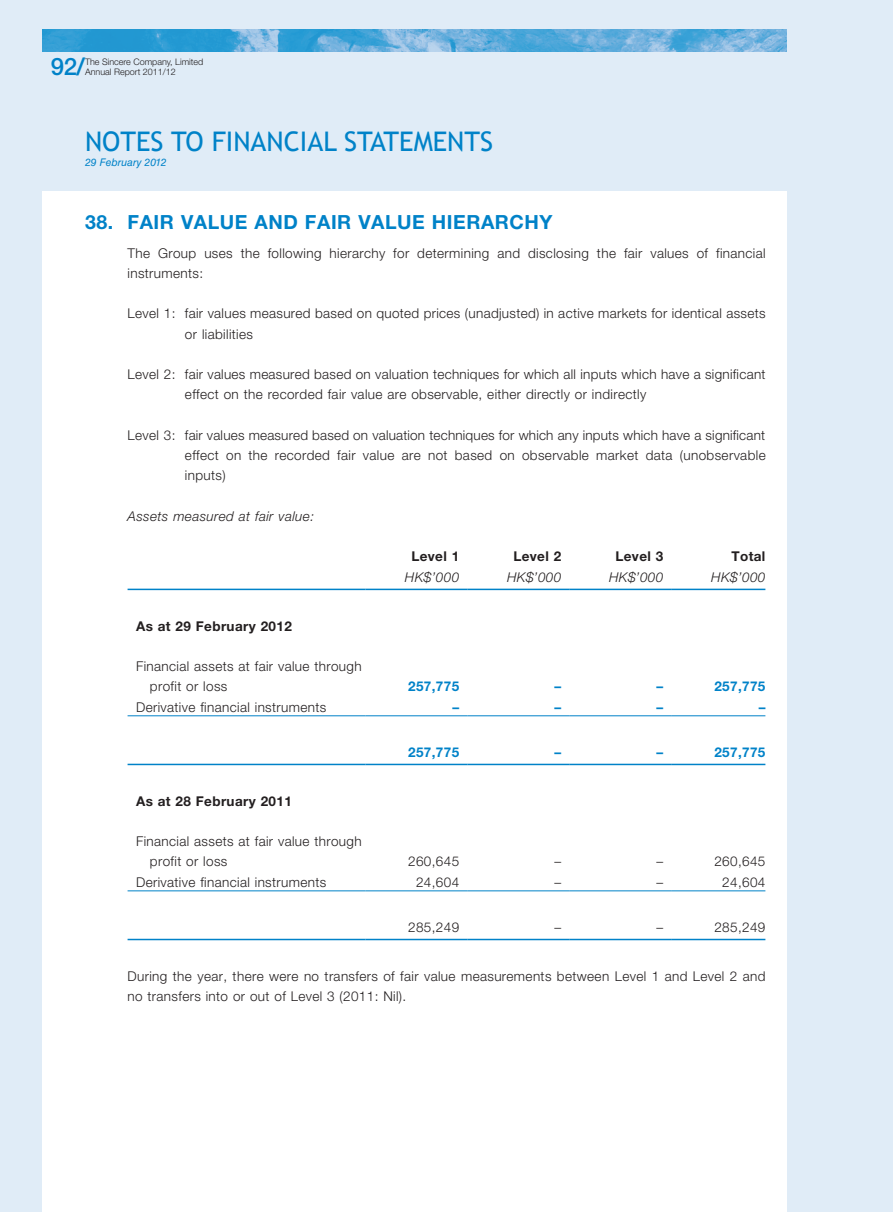
<style>
.page{position:relative;width:893px;height:1212px;background:#e0ecf7}
.page>*{position:absolute;margin:0;border:0;box-sizing:border-box;transform-origin:0 0}
.t1{font:27px "Trebuchet MS";color:#0082c8}
.t2{font:500 24px "Helvetica Neue LT Std";color:#0082c8}
.t3{font:700 19.5px "Helvetica Neue LT Std";letter-spacing:.03em;color:#0082c8}
.t4{font:300 13.5px/20.2px "Helvetica Neue LT Std";letter-spacing:.03em;color:#231f20}
.t5{font:700 13.5px "Helvetica Neue LT Std";letter-spacing:.03em;color:#231f20}
.t6{font:italic 300 13.5px "Helvetica Neue LT Std";letter-spacing:.03em;color:#231f20}
.t7{font:700 13.5px "Helvetica Neue LT Std";letter-spacing:.03em;color:#0082c8}
.t8{font:italic 10.5px "Helvetica LT Std";color:#0082c8}
.t9{font:300 9px "Helvetica Neue LT Std";color:#231f20}
</style>
<div class="page">
<div style="left:43px;top:191px;width:744px;height:1021px;background:#fff"></div>
<img style="left:43px;top:30px;width:744px;height:21px">
<hr style="left:128px;top:589px;width:238px;height:1px;background:#0082c8">
<hr style="left:366px;top:589px;width:102px;height:1px;background:#0082c8">
<hr style="left:468px;top:589px;width:102px;height:1px;background:#0082c8">
<hr style="left:570px;top:589px;width:102px;height:1px;background:#0082c8">
<hr style="left:672px;top:589px;width:93px;height:1px;background:#0082c8">
<hr style="left:128px;top:715px;width:238px;height:1px;background:#0082c8">
<hr style="left:366px;top:715px;width:102px;height:1px;background:#0082c8">
<hr style="left:468px;top:715px;width:102px;height:1px;background:#0082c8">
<hr style="left:570px;top:715px;width:102px;height:1px;background:#0082c8">
<hr style="left:672px;top:715px;width:93px;height:1px;background:#0082c8">
<hr style="left:128px;top:764px;width:238px;height:1px;background:#0082c8">
<hr style="left:366px;top:764px;width:102px;height:1px;background:#0082c8">
<hr style="left:468px;top:764px;width:102px;height:1px;background:#0082c8">
<hr style="left:570px;top:764px;width:102px;height:1px;background:#0082c8">
<hr style="left:672px;top:764px;width:93px;height:1px;background:#0082c8">
<hr style="left:128px;top:890px;width:238px;height:1px;background:#0082c8">
<hr style="left:366px;top:890px;width:102px;height:1px;background:#0082c8">
<hr style="left:468px;top:890px;width:102px;height:1px;background:#0082c8">
<hr style="left:570px;top:890px;width:102px;height:1px;background:#0082c8">
<hr style="left:672px;top:890px;width:93px;height:1px;background:#0082c8">
<hr style="left:128px;top:939px;width:238px;height:1px;background:#0082c8">
<hr style="left:366px;top:939px;width:102px;height:1px;background:#0082c8">
<hr style="left:468px;top:939px;width:102px;height:1px;background:#0082c8">
<hr style="left:570px;top:939px;width:102px;height:1px;background:#0082c8">
<hr style="left:672px;top:939px;width:93px;height:1px;background:#0082c8">
<h2 class="t2" style="left:51px;top:52px;width:36px">92/</h2>
<p class="t9" style="left:85px;top:67px;width:92px">Annual Report 2011/12</p>
<p class="t9" style="left:85px;top:56px;width:120px">The Sincere Company, Limited</p>
<h1 class="t1" style="left:85px;top:125px;width:410px">NOTES TO FINANCIAL STATEMENTS</h1>
<p class="t8" style="left:85px;top:156px;width:83px">29 February 2012</p>
<h3 class="t3" style="left:85px;top:210px;width:469px">38. FAIR VALUE AND FAIR VALUE HIERARCHY</h3>
<p class="t4" style="left:128px;top:242px;width:640px">The Group uses the following hierarchy for determining and disclosing the fair values of financial instruments:</p>
<p class="t4" style="left:185px;top:303px;width:582px;text-indent:-57px">Level 1: fair values measured based on quoted prices (unadjusted) in active markets for identical assets or liabilities</p>
<p class="t4" style="left:185px;top:364px;width:582px;text-indent:-57px">Level 2: fair values measured based on valuation techniques for which all inputs which have a significant effect on the recorded fair value are observable, either directly or indirectly</p>
<p class="t4" style="left:185px;top:425px;width:582px;text-align:justify;text-indent:-57px">Level 3: fair values measured based on valuation techniques for which any inputs which have a significant effect on the recorded fair value are not based on observable market data (unobservable inputs)</p>
<p class="t6" style="left:128px;top:508px;width:188px">Assets measured at fair value:</p>
<p class="t5" style="left:411px;top:548px;width:49px">Level 1</p>
<p class="t5" style="left:513px;top:548px;width:49px">Level 2</p>
<p class="t5" style="left:615px;top:548px;width:49px">Level 3</p>
<p class="t5" style="left:731px;top:548px;width:35px">Total</p>
<p class="t6" style="left:405px;top:569px;width:56px">HK$’000</p>
<p class="t6" style="left:507px;top:569px;width:56px">HK$’000</p>
<p class="t6" style="left:609px;top:569px;width:56px">HK$’000</p>
<p class="t6" style="left:711px;top:569px;width:56px">HK$’000</p>
<p class="t5" style="left:136px;top:617px;width:157px">As at 29 February 2012</p>
<p class="t4" style="left:150px;top:656px;width:213px;text-indent:-14px">Financial assets at fair value through profit or loss</p>
<p class="t7" style="left:408px;top:678px;width:53px">257,775</p>
<p class="t7" style="left:555px;top:678px;width:8px">–</p>
<p class="t7" style="left:657px;top:678px;width:8px">–</p>
<p class="t7" style="left:714px;top:678px;width:53px">257,775</p>
<p class="t4" style="left:136px;top:696px;width:192px">Derivative financial instruments</p>
<p class="t7" style="left:452px;top:698px;width:8px">–</p>
<p class="t7" style="left:555px;top:698px;width:8px">–</p>
<p class="t7" style="left:657px;top:698px;width:8px">–</p>
<p class="t7" style="left:759px;top:698px;width:8px">–</p>
<p class="t7" style="left:408px;top:743px;width:53px">257,775</p>
<p class="t7" style="left:555px;top:743px;width:8px">–</p>
<p class="t7" style="left:657px;top:743px;width:8px">–</p>
<p class="t7" style="left:714px;top:743px;width:53px">257,775</p>
<p class="t5" style="left:136px;top:792px;width:157px">As at 28 February 2011</p>
<p class="t4" style="left:150px;top:831px;width:213px;text-indent:-14px">Financial assets at fair value through profit or loss</p>
<p class="t4" style="left:408px;top:851px;width:53px">260,645</p>
<p class="t4" style="left:555px;top:851px;width:8px">–</p>
<p class="t4" style="left:657px;top:851px;width:8px">–</p>
<p class="t4" style="left:714px;top:851px;width:53px">260,645</p>
<p class="t4" style="left:136px;top:871px;width:192px">Derivative financial instruments</p>
<p class="t4" style="left:416px;top:871px;width:45px">24,604</p>
<p class="t4" style="left:555px;top:871px;width:8px">–</p>
<p class="t4" style="left:657px;top:871px;width:8px">–</p>
<p class="t4" style="left:722px;top:871px;width:45px">24,604</p>
<p class="t4" style="left:408px;top:916px;width:53px">285,249</p>
<p class="t4" style="left:555px;top:916px;width:8px">–</p>
<p class="t4" style="left:657px;top:916px;width:8px">–</p>
<p class="t4" style="left:714px;top:916px;width:53px">285,249</p>
<p class="t4" style="left:128px;top:965px;width:640px">During the year, there were no transfers of fair value measurements between Level 1 and Level 2 and no transfers into or out of Level 3 (2011: Nil).</p>
</div>
